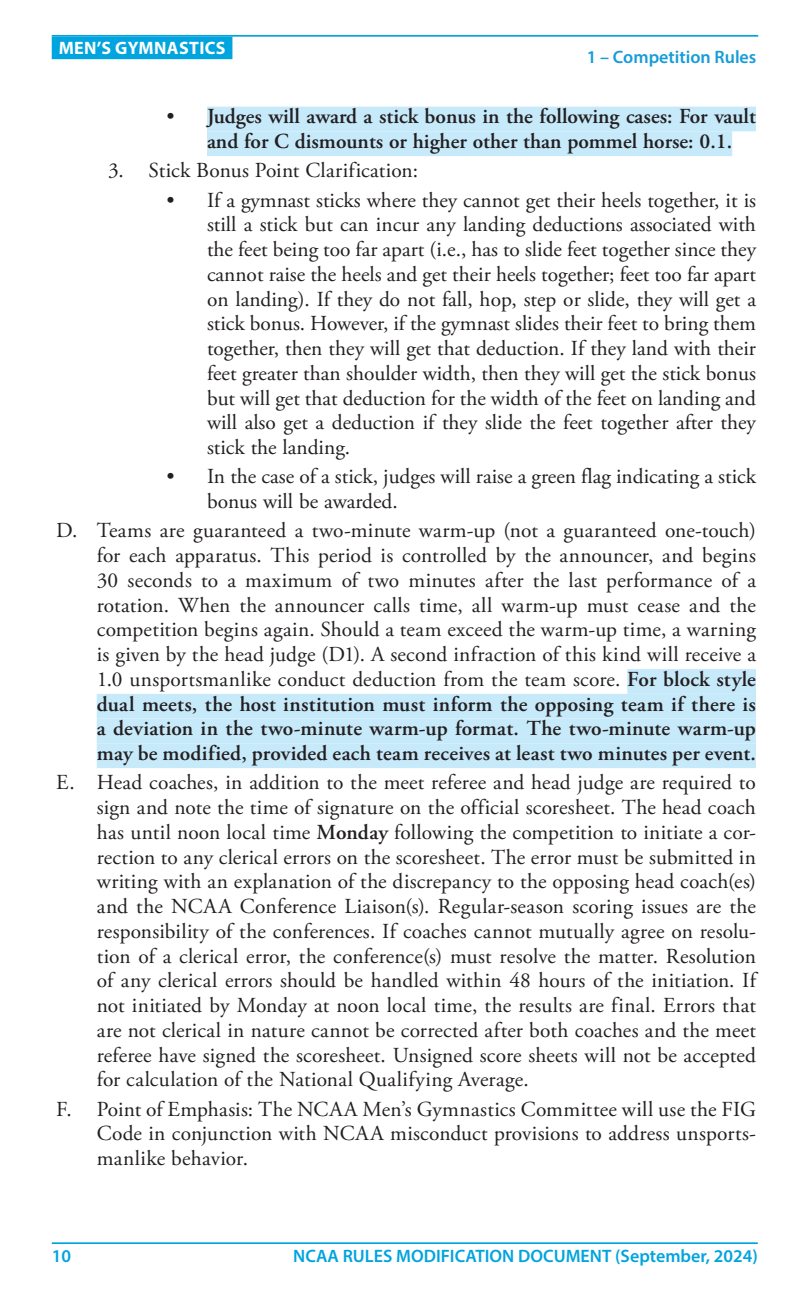
<style>
.page{position:relative;width:810px;height:1296px;background:#fff}
.page>*{position:absolute;margin:0;border:0;box-sizing:border-box;transform-origin:0 0}
.Body2{font:21.38px/24.8px "Adobe Garamond Pro";color:#231f20;text-align:justify}
.Body2-2{font:600 21.38px/24.8px "Adobe Garamond Pro";color:#231f20}
.BodyList1{font:21.38px "Adobe Garamond Pro";letter-spacing:.01em;color:#231f20}
.t1{font:600 18px "Myriad Pro";color:#00a4de}
.t2{font:600 18px "Myriad Pro";color:#169cd8}
.t3{font:700 18px "Myriad Pro";letter-spacing:.02em;color:#fff}
.s1{font-weight:400}
.s2{font-weight:600}
</style>
<div class="page">
<hr style="left:52px;top:1242px;width:706px;height:2px;background:#00a4de">
<hr style="left:52px;top:35px;width:706px;height:2px;background:#00a4de">
<div style="left:52px;top:37px;width:180px;height:22px;background:#00a4de"></div>
<div style="left:207px;top:107px;width:549px;height:24px;background:#c7eafb"></div>
<div style="left:207px;top:131px;width:525px;height:25px;background:#c7eafb"></div>
<div style="left:627px;top:669px;width:129px;height:25px;background:#c7eafb"></div>
<div style="left:97px;top:694px;width:659px;height:25px;background:#c7eafb"></div>
<div style="left:97px;top:719px;width:659px;height:24px;background:#c7eafb"></div>
<div style="left:97px;top:743px;width:659px;height:25px;background:#c7eafb"></div>
<p class="t3" style="left:59px;top:36px;width:169px">MEN’S GYMNASTICS</p>
<p class="t2" style="left:587px;top:46px;width:171px">1 – Competition Rules</p>
<p class="Body2-2" style="left:207px;top:105px;width:550px;text-indent:-40px"><span class="s1">•</span> Judges will award a stick bonus in the following cases: For vault and for C dismounts or higher other than pommel horse: 0.1.</p>
<p class="BodyList1" style="left:108px;top:158px;width:312px">3. Stick Bonus Point Clarification:</p>
<p class="Body2" style="left:207px;top:188px;width:551px;text-indent:-40px">• If a gymnast sticks where they cannot get their heels together, it is still a stick but can incur any landing deductions associated with the feet being too far apart (i.e., has to slide feet together since they cannot raise the heels and get their heels together; feet too far apart on landing). If they do not fall, hop, step or slide, they will get a stick bonus. However, if the gymnast slides their feet to bring them together, then they will get that deduction. If they land with their feet greater than shoulder width, then they will get the stick bonus but will get that deduction for the width of the feet on landing and will also get a deduction if they slide the feet together after they stick the landing.</p>
<p class="Body2" style="left:207px;top:465px;width:551px;text-indent:-40px">• In the case of a stick, judges will raise a green flag indicating a stick bonus will be awarded.</p>
<p class="Body2" style="left:97px;top:519px;width:661px;text-indent:-40px">D. Teams are guaranteed a two-minute warm-up (not a guaranteed one-touch) for each apparatus. This period is controlled by the announcer, and begins 30 seconds to a maximum of two minutes after the last performance of a rotation. When the announcer calls time, all warm-up must cease and the competition begins again. Should a team exceed the warm-up time, a warning is given by the head judge (D1). A second infraction of this kind will receive a 1.0 unsportsmanlike conduct deduction from the team score. <span class="s2">For block style dual meets, the host institution must inform the opposing team if there is a deviation in the two-minute warm-up format. The two-minute warm-up may be modified, provided each team receives at least two minutes per event.</span></p>
<p class="Body2" style="left:97px;top:771px;width:661px;text-indent:-40px">E. Head coaches, in addition to the meet referee and head judge are required to sign and note the time of signature on the official scoresheet. The head coach has until noon local time <span class="s2">Monday</span> following the competition to initiate a cor&shy;rection to any clerical errors on the scoresheet. The error must be submitted in writing with an explanation of the discrepancy to the opposing head coach(es) and the NCAA Conference Liaison(s). Regular-season scoring issues are the responsibility of the conferences. If coaches cannot mutually agree on resolu&shy;tion of a clerical error, the conference(s) must resolve the matter. Resolution of any clerical errors should be handled within 48 hours of the initiation. If not initiated by Monday at noon local time, the results are final. Errors that are not clerical in nature cannot be corrected after both coaches and the meet referee have signed the scoresheet. Unsigned score sheets will not be accepted for calculation of the National Qualifying Average.</p>
<p class="Body2" style="left:97px;top:1097px;width:661px;text-indent:-40px">F. Point of Emphasis: The NCAA Men’s Gymnastics Committee will use the FIG Code in conjunction with NCAA misconduct provisions to address unsports&shy;manlike behavior.</p>
<p class="t1" style="left:52px;top:1245px;width:21px">10</p>
<p class="t1" style="left:293px;top:1245px;width:466px">NCAA RULES MODIFICATION DOCUMENT (September, 2024)</p>
</div>
